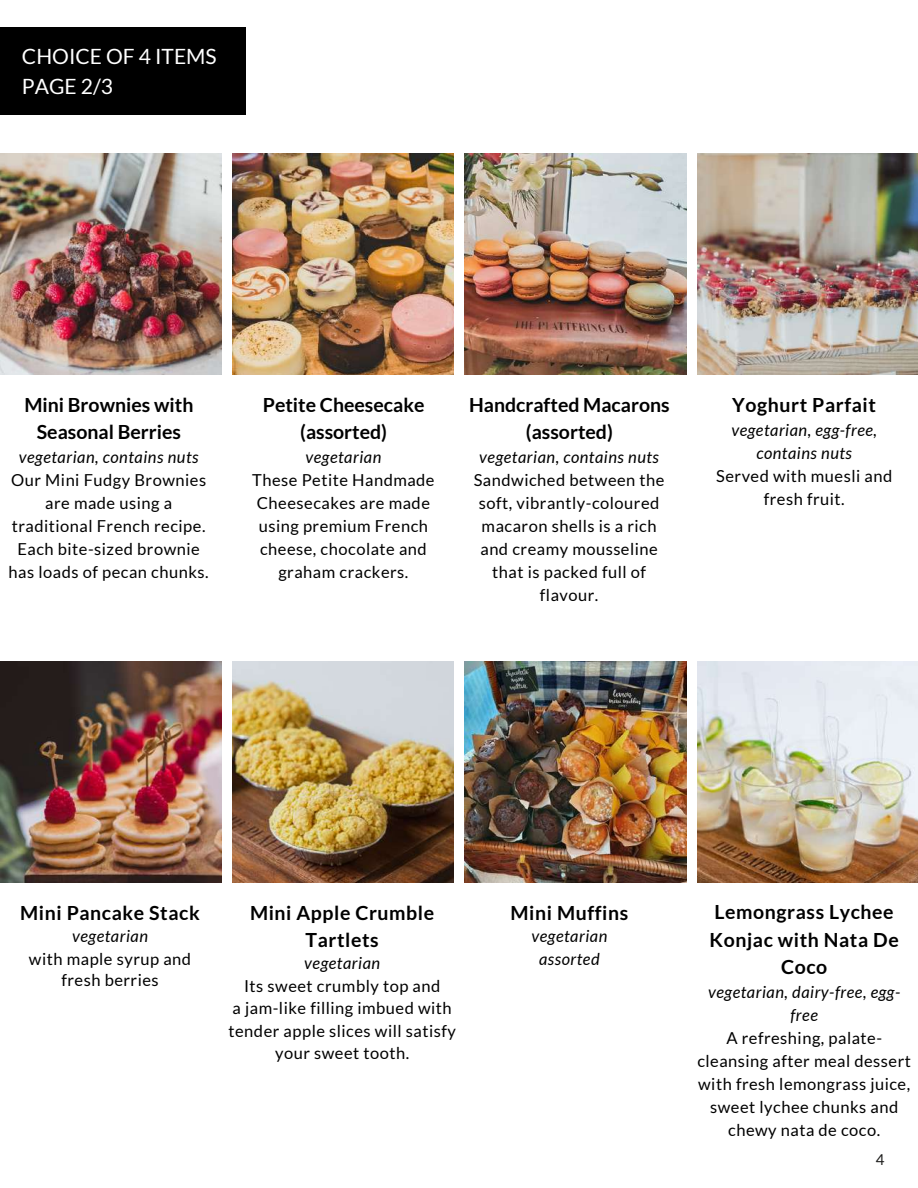
<style>
.page{position:relative;width:918px;height:1188px;background:#fff}
.page>*{position:absolute;margin:0;border:0;box-sizing:border-box;transform-origin:0 0}
.t1{font:21px/29.2px "Lato";color:#fff}
.t2{font:700 19.5px/27px "Lato";letter-spacing:.03em;color:#000;text-align:center}
.t3{font:700 19.5px/27px "Lato";color:#000;text-align:center}
.t4{font:16.5px/23px "Lato";letter-spacing:.03em;color:#000;text-align:center}
.t5{font:italic 16.5px/23px "Lato";letter-spacing:.03em;color:#000;text-align:center}
.t6{font:15px "Lato";color:#1c1c1b}
</style>
<div class="page">
<img style="left:465px;top:154px;width:221px;height:220px">
<img style="left:233px;top:154px;width:220px;height:220px">
<img style="left:0;top:154px;width:222px;height:220px">
<img style="left:698px;top:154px;width:220px;height:220px">
<div style="left:0;top:28px;width:246px;height:86px;background:#000"></div>
<img style="left:0;top:662px;width:222px;height:220px">
<img style="left:698px;top:662px;width:220px;height:220px">
<img style="left:233px;top:662px;width:220px;height:220px">
<img style="left:465px;top:662px;width:221px;height:220px">
<p class="t1" style="left:22px;top:42px;width:196px">CHOICE OF 4 ITEMS<br>PAGE 2/3</p>
<p class="t3" style="left:24px;top:391px;width:171px">Mini Brownies with<br>Seasonal Berries</p>
<p class="t5" style="left:19px;top:445px;width:181px">vegetarian, contains nuts</p>
<p class="t4" style="left:9px;top:468px;width:202px">Our Mini Fudgy Brownies are made using a traditional French recipe.<br>Each bite-sized brownie has loads of pecan chunks.</p>
<p class="t3" style="left:263px;top:391px;width:163px">Petite Cheesecake (assorted)</p>
<p class="t5" style="left:305px;top:445px;width:77px">vegetarian</p>
<p class="t4" style="left:252px;top:468px;width:184px">These Petite Handmade<br>Cheesecakes are made using premium French cheese, chocolate and graham crackers.</p>
<p class="t3" style="left:469px;top:391px;width:202px">Handcrafted Macarons (assorted)</p>
<p class="t5" style="left:479px;top:445px;width:181px">vegetarian, contains nuts</p>
<p class="t4" style="left:474px;top:468px;width:192px">Sandwiched between the soft, vibrantly-coloured macaron shells is a rich and creamy mousseline that is packed full of flavour.</p>
<p class="t2" style="left:732px;top:391px;width:145px">Yoghurt Parfait</p>
<p class="t5" style="left:731px;top:418px;width:147px">vegetarian, egg-free, contains nuts</p>
<p class="t4" style="left:716px;top:464px;width:178px">Served with muesli and fresh fruit.</p>
<p class="t2" style="left:20px;top:899px;width:181px">Mini Pancake Stack</p>
<p class="t5" style="left:72px;top:924px;width:77px">vegetarian</p>
<p class="t4" style="left:29px;top:948px;width:164px;line-height:21.3px">with maple syrup and fresh berries</p>
<p class="t2" style="left:250px;top:899px;width:186px">Mini Apple Crumble<br>Tartlets</p>
<p class="t5" style="left:304px;top:951px;width:77px">vegetarian</p>
<p class="t4" style="left:229px;top:974px;width:229px;line-height:22.5px">Its sweet crumbly top and<br>a jam-like filling imbued with tender apple slices will satisfy your sweet tooth.</p>
<p class="t2" style="left:511px;top:899px;width:119px">Mini Muffins</p>
<p class="t5" style="left:531px;top:925px;width:77px;line-height:22.5px">vegetarian assorted</p>
<p class="t2" style="left:710px;top:898px;width:191px">Lemongrass Lychee<br>Konjac with Nata De<br>Coco</p>
<p class="t5" style="left:708px;top:980px;width:194px">vegetarian, dairy-free, egg&shy;free</p>
<p class="t4" style="left:697px;top:1026px;width:215px">A refreshing, palate&shy;cleansing after meal dessert with fresh lemongrass juice, sweet lychee chunks and chewy nata de coco.</p>
<p class="t6" style="left:876px;top:1150px;width:10px">4</p>
</div>
